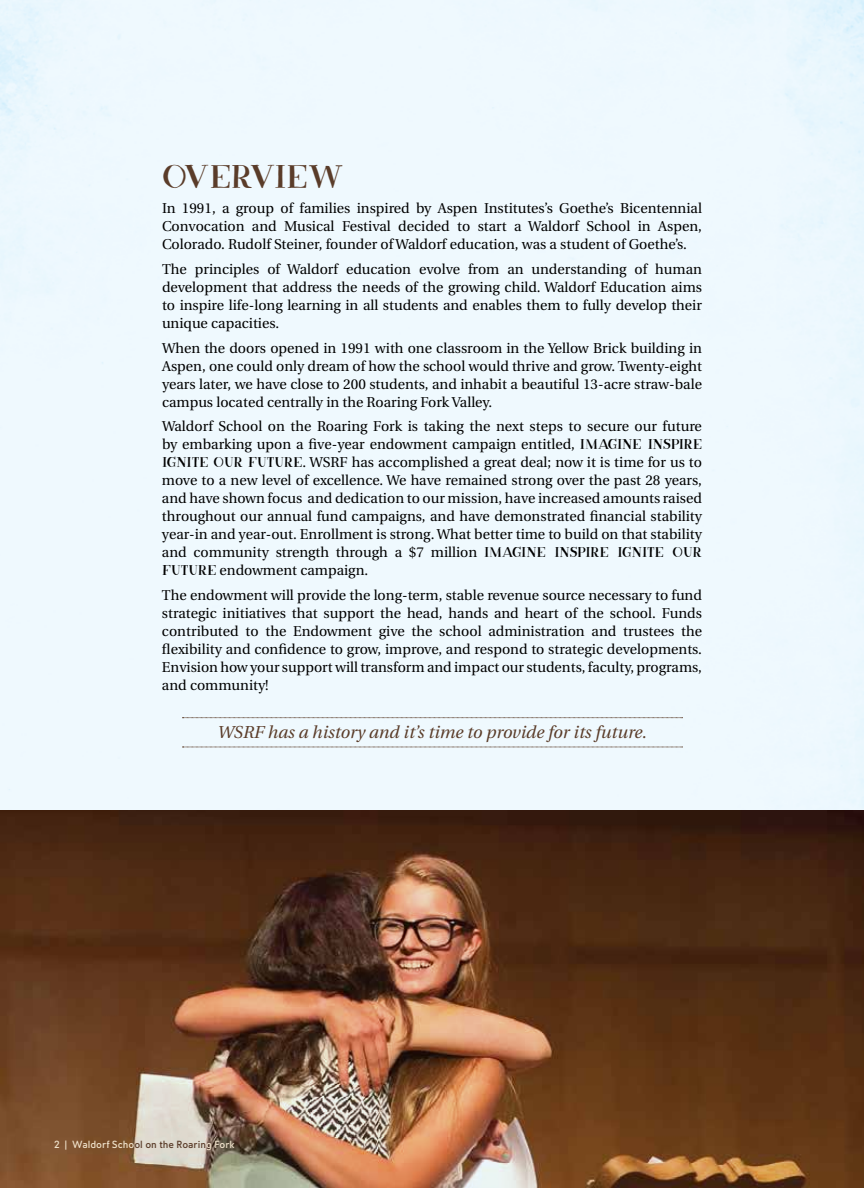
<style>
.page{position:relative;width:864px;height:1188px;background:#fff}
.page>*{position:absolute;margin:0;border:0;box-sizing:border-box;transform-origin:0 0}
.t1{font:33px "Bloomsbury Serif";color:#5a3c29}
.t2{font:italic 17.25px "Utopia";color:#5a3c29}
.t3{font:14.25px/18px "Utopia";color:#000;text-align:justify}
.t4{font:500 10.5px "Infoma";color:#efe1ca}
.s1{font-family:"Bloomsbury Serif"}
.s2{color:#5a3c29}
</style>
<div class="page">
<div style="left:0;top:0;width:864px;height:811px;background:#eff9fe"></div>
<img style="left:0;top:811px;width:864px;height:377px">
<svg style="left:182px;top:717px;width:501px;height:1px"></svg>
<svg style="left:182px;top:747px;width:501px;height:1px"></svg>
<h1 class="t1" style="left:162px;top:157px;width:183px">OVERVIEW</h1>
<p class="t3" style="left:162px;top:200px;width:542px">In 1991, a group of families inspired by Aspen Institutes’s Goethe’s Bicentennial Convocation and Musical Festival decided to start a Waldorf School in Aspen, Colorado. Rudolf Steiner, founder of Waldorf education, was a student of Goethe’s.</p>
<p class="t3" style="left:162px;top:260px;width:542px">The principles of Waldorf education evolve from an understanding of human development that address the needs of the growing child. Waldorf Education aims to inspire life-long learning in all students and enables them to fully develop their unique capacities.</p>
<p class="t3" style="left:162px;top:339px;width:542px">When the doors opened in 1991 with one classroom in the Yellow Brick building in Aspen, one could only dream of how the school would thrive and grow. Twenty-eight years later, we have close to 200 students, and inhabit a beautiful 13-acre straw-bale campus located centrally in the Roaring Fork Valley.</p>
<p class="t3" style="left:162px;top:418px;width:542px">Waldorf School on the Roaring Fork is taking the next steps to secure our future by embarking upon a five-year endowment campaign entitled, <span class="s1">IMAGINE INSPIRE IGNITE OUR FUTURE</span>. WSRF has accomplished a great deal; now it is time for us to move to a new level of excellence. We have remained strong over the past 28 years, and have shown focus and dedication to our mission, have increased amounts raised throughout our annual fund campaigns, and have demonstrated financial stability year-in and year-out. Enrollment is strong. What better time to build on that stability and community strength through a $7 million <span class="s1">IMAGINE INSPIRE IGNITE OUR FUTURE</span> endowment campaign.</p>
<p class="t3" style="left:162px;top:587px;width:542px">The endowment will provide the long-term, stable revenue source necessary to fund strategic initiatives that support the head, hands and heart of the school. Funds contributed to the Endowment give the school administration and trustees the flexibility and confidence to grow, improve, and respond to strategic developments.<br>Envision how your support will transform and impact our students, faculty, programs, and community!</p>
<p class="t2" style="left:218px;top:723px;width:431px">WSRF has a history and it’s time to provide for its future.</p>
<p class="t4" style="left:54px;top:1137px;width:182px">2 | Waldorf Scho<span class="s2">ol on the Roarin</span>g Fork</p>
</div>
